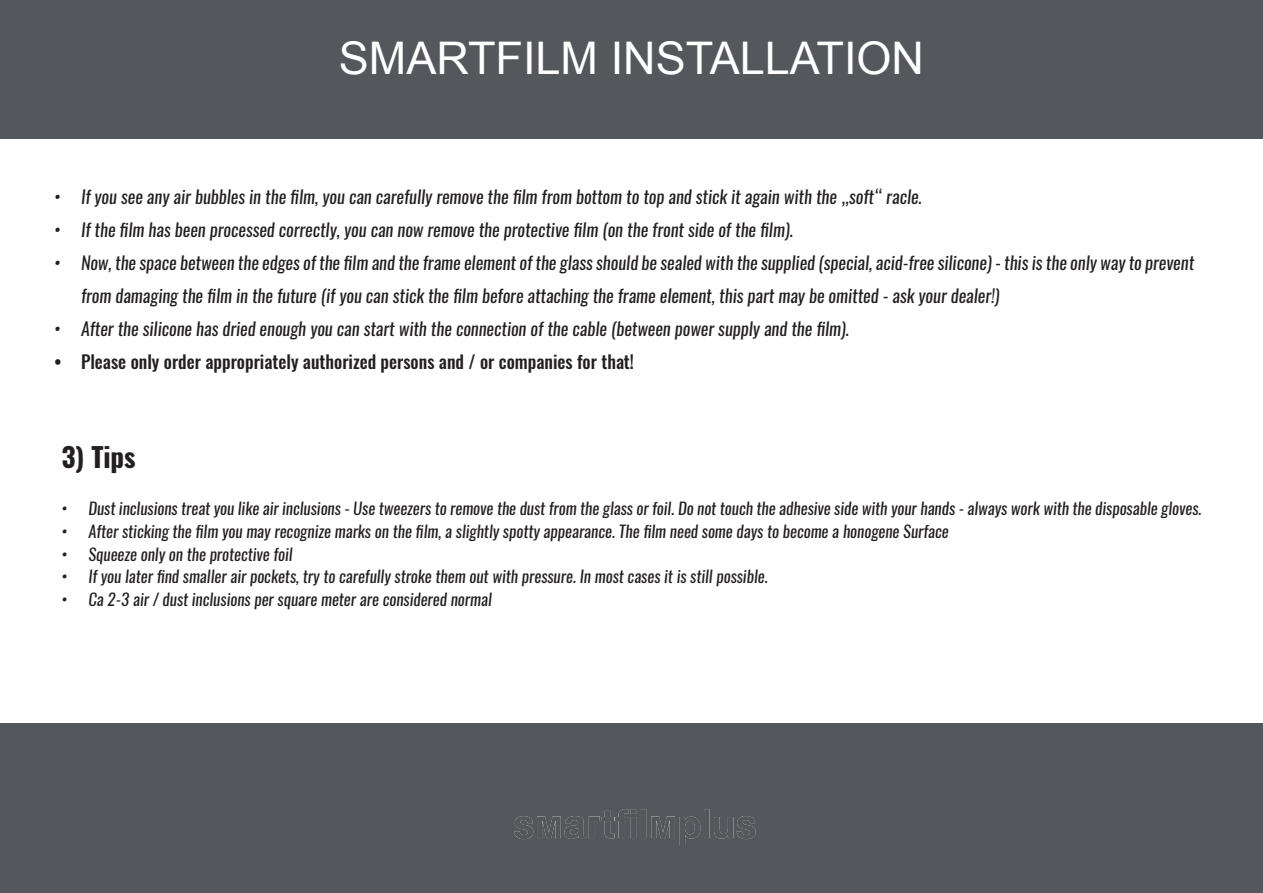
<style>
.page{position:relative;width:1263px;height:893px;background:#fff}
.page>*{position:absolute;margin:0;border:0;box-sizing:border-box;transform-origin:0 0}
.t1{font:45px "Arial";color:#fff}
.t2{font:700 27px "Oswald";color:#231f20}
.t3{font:italic 18px/33px "Oswald";color:#231f20}
.t4{font:500 18px "Oswald";color:#231f20}
.t5{font:italic 16.5px "Oswald";color:#231f20}
</style>
<div class="page">
<div style="left:0;top:0;width:1263px;height:138px;background:#54575c"></div>
<div style="left:0;top:724px;width:1263px;height:169px;background:#54575c"></div>
<img style="left:514px;top:809px;width:242px;height:36px">
<p class="t1" style="left:339px;top:29px;width:587px">SMARTFILM INSTALLATION</p>
<p class="t3" style="left:54px;top:180px;width:869px">• If you see any air bubbles in the film, you can carefully remove the film from bottom to top and stick it again with the „soft“ racle.</p>
<p class="t3" style="left:54px;top:213px;width:740px">• If the film has been processed correctly, you can now remove the protective film (on the front side of the film).</p>
<p class="t3" style="left:81px;top:246px;width:1115px;text-indent:-27px">• Now, the space between the edges of the film and the frame element of the glass should be sealed with the supplied (special, acid-free silicone) - this is the only way to prevent from damaging the film in the future (if you can stick the film before attaching the frame element, this part may be omitted - ask your dealer!)</p>
<p class="t3" style="left:54px;top:312px;width:797px">• After the silicone has dried enough you can start with the connection of the cable (between power supply and the film).</p>
<p class="t4" style="left:54px;top:349px;width:581px">• Please only order appropriately authorized persons and / or companies for that!</p>
<p class="t2" style="left:61px;top:438px;width:76px">3) Tips</p>
<p class="t5" style="left:61px;top:497px;width:1142px">• Dust inclusions treat you like air inclusions - Use tweezers to remove the dust from the glass or foil. Do not touch the adhesive side with your hands - always work with the disposable gloves.</p>
<p class="t5" style="left:61px;top:520px;width:889px">• After sticking the film you may recognize marks on the film, a slightly spotty appearance. The film need some days to become a honogene Surface</p>
<p class="t5" style="left:61px;top:542px;width:233px">• Squeeze only on the protective foil</p>
<p class="t5" style="left:61px;top:565px;width:708px">• If you later find smaller air pockets, try to carefully stroke them out with pressure. In most cases it is still possible.</p>
<p class="t5" style="left:61px;top:587px;width:432px">• Ca 2-3 air / dust inclusions per square meter are considered normal</p>
</div>
